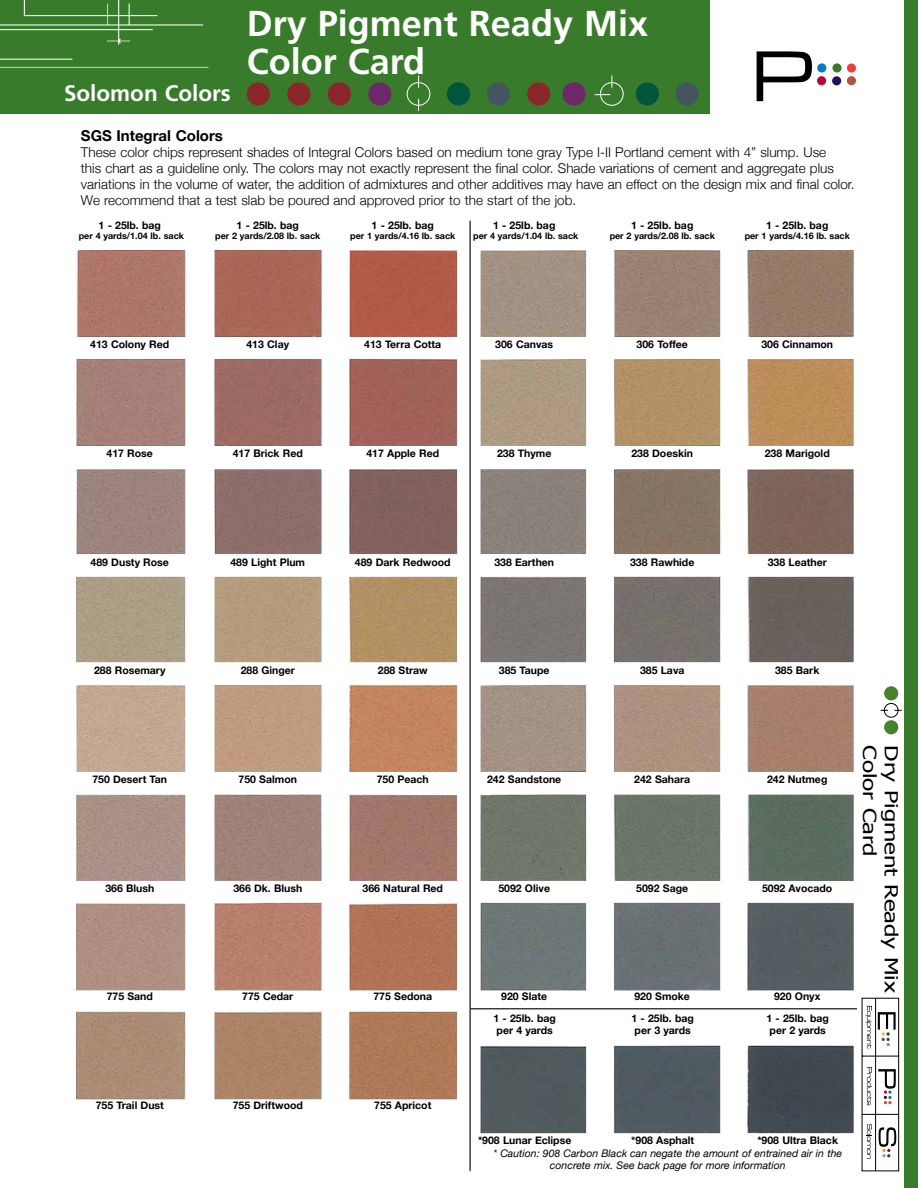
<style>
.page{position:relative;width:918px;height:1188px;background:#fff}
.page>*{position:absolute;margin:0;border:0;box-sizing:border-box;transform-origin:0 0}
.t1{font:700 36px/37.5px "Frutiger";color:#fff}
.t2{font:700 22.5px "Frutiger";color:#fff}
.t3{font:18px "Tahoma";color:#000;scale:1.34 1}
.t4{font:18px "Helvetica";color:#000}
.t5{font:700 15px "Helvetica Neue";color:#000}
.t6{font:300 13.5px/16.2px "Helvetica Neue";color:#000}
.t7{font:700 10.5px "Helvetica Neue";color:#000}
.t8{font:italic 10.5px/12.6px "Helvetica Neue";color:#000;text-align:center}
.t9{font:700 9px "Helvetica Neue";color:#000}
</style>
<div class="page">
<img style="left:76px;top:248px;width:779px;height:901px">
<div style="left:905px;top:0;width:13px;height:1188px;background:#387c2b"></div>
<svg style="left:757px;top:51px;width:55px;height:50px"></svg>
<div style="left:832px;top:76px;width:9px;height:9px;background:#1d1160;border-radius:50%"></div>
<div style="left:817px;top:63px;width:9px;height:10px;background:#007dc3;border-radius:50%"></div>
<svg style="left:832px;top:63px;width:10px;height:10px"></svg>
<div style="left:847px;top:76px;width:9px;height:9px;background:#b55341;border-radius:50%"></div>
<div style="left:817px;top:76px;width:9px;height:9px;background:#b30838;border-radius:50%"></div>
<div style="left:847px;top:63px;width:9px;height:10px;background:#ef3e42;border-radius:50%"></div>
<svg style="left:862px;top:997px;width:37px;height:175px"></svg>
<div style="left:0;top:0;width:710px;height:114px;background:#387c2b"></div>
<div style="left:368px;top:82px;width:23px;height:23px;background:#6d276a;border-radius:50%"></div>
<div style="left:328px;top:82px;width:23px;height:23px;background:#8a2529;border-radius:50%"></div>
<div style="left:287px;top:82px;width:23px;height:23px;background:#8a2529;border-radius:50%"></div>
<div style="left:247px;top:82px;width:23px;height:23px;background:#8a2529;border-radius:50%"></div>
<div style="left:487px;top:82px;width:23px;height:23px;background:#455560;border-radius:50%"></div>
<div style="left:527px;top:82px;width:23px;height:23px;background:#8a2529;border-radius:50%"></div>
<div style="left:562px;top:82px;width:24px;height:23px;background:#6d276a;border-radius:50%"></div>
<div style="left:447px;top:82px;width:23px;height:23px;background:#00553d;border-radius:50%"></div>
<div style="left:675px;top:82px;width:24px;height:23px;background:#455560;border-radius:50%"></div>
<div style="left:636px;top:82px;width:23px;height:23px;background:#00553d;border-radius:50%"></div>
<div style="left:407px;top:82px;width:23px;height:24px;border:1px solid #fff;border-radius:50%"></div>
<svg style="left:418px;top:76px;width:1px;height:12px"></svg>
<svg style="left:418px;top:99px;width:1px;height:12px"></svg>
<div style="left:600px;top:82px;width:23px;height:24px;border:1px solid #fff;border-radius:50%"></div>
<svg style="left:612px;top:76px;width:1px;height:12px"></svg>
<svg style="left:595px;top:94px;width:15px;height:1px"></svg>
<div style="left:884px;top:720px;width:14px;height:14px;background:#46812b;border-radius:50%"></div>
<div style="left:884px;top:686px;width:14px;height:14px;background:#46812b;border-radius:50%"></div>
<div style="left:884px;top:703px;width:14px;height:14px;border:1px solid #000;border-radius:50%"></div>
<img style="left:0;top:0;width:209px;height:68px">
<hr style="left:470px;top:221px;width:1px;height:950px;background:#000">
<hr style="left:470px;top:1008px;width:387px;height:1px;background:#000">
<h2 class="t2" style="left:64px;top:80px;width:168px">Solomon Colors</h2>
<h1 class="t1" style="left:247px;top:5px;width:403px">Dry Pigment Ready Mix<br>Color Card</h1>
<h3 class="t5" style="left:81px;top:126px;width:143px">SGS Integral Colors</h3>
<p class="t6" style="left:81px;top:144px;width:775px">These color chips represent shades of Integral Colors based on medium tone gray Type I-II Portland cement with 4” slump. Use<br>this chart as a guideline only. The colors may not exactly represent the final color. Shade variations of cement and aggregate plus variations in the volume of water, the addition of admixtures and other additives may have an effect on the design mix and final color.<br>We recommend that a test slab be poured and approved prior to the start of the job.</p>
<p class="t7" style="left:99px;top:218px;width:64px">1 - 25lb. bag</p>
<p class="t7" style="left:237px;top:218px;width:64px">1 - 25lb. bag</p>
<p class="t7" style="left:372px;top:218px;width:64px">1 - 25lb. bag</p>
<p class="t9" style="left:79px;top:231px;width:107px">per 4 yards/1.04 lb. sack</p>
<p class="t9" style="left:215px;top:231px;width:107px">per 2 yards/2.08 lb. sack</p>
<p class="t9" style="left:350px;top:231px;width:107px">per 1 yards/4.16 lb. sack</p>
<h3 class="t4" style="left:509px;top:179px;width:32px">554</h3>
<p class="t7" style="left:493px;top:218px;width:64px">1 - 25lb. bag</p>
<p class="t7" style="left:631px;top:218px;width:64px">1 - 25lb. bag</p>
<p class="t7" style="left:766px;top:218px;width:64px">1 - 25lb. bag</p>
<p class="t9" style="left:473px;top:231px;width:107px">per 4 yards/1.04 lb. sack</p>
<p class="t9" style="left:610px;top:231px;width:107px">per 2 yards/2.08 lb. sack</p>
<p class="t9" style="left:745px;top:231px;width:107px">per 1 yards/4.16 lb. sack</p>
<p class="t7" style="left:90px;top:338px;width:80px">413 Colony Red</p>
<p class="t7" style="left:246px;top:338px;width:44px">413 Clay</p>
<p class="t7" style="left:364px;top:338px;width:79px">413 Terra Cotta</p>
<p class="t7" style="left:107px;top:447px;width:48px">417 Rose</p>
<p class="t7" style="left:233px;top:447px;width:72px">417 Brick Red</p>
<p class="t7" style="left:366px;top:447px;width:74px">417 Apple Red</p>
<p class="t7" style="left:495px;top:338px;width:59px">306 Canvas</p>
<p class="t7" style="left:637px;top:338px;width:53px">306 Toffee</p>
<p class="t7" style="left:761px;top:338px;width:73px">306 Cinnamon</p>
<h3 class="t4" style="left:503px;top:434px;width:32px">432</h3>
<p class="t7" style="left:497px;top:447px;width:56px">238 Thyme</p>
<p class="t7" style="left:631px;top:447px;width:63px">238 Doeskin</p>
<p class="t7" style="left:765px;top:447px;width:67px">238 Marigold</p>
<p class="t7" style="left:91px;top:555px;width:80px">489 Dusty Rose</p>
<p class="t7" style="left:230px;top:555px;width:76px">489 Light Plum</p>
<p class="t7" style="left:355px;top:555px;width:97px">489 Dark Redwood</p>
<p class="t7" style="left:494px;top:555px;width:61px">338 Earthen</p>
<p class="t7" style="left:630px;top:555px;width:66px">338 Rawhide</p>
<p class="t7" style="left:768px;top:555px;width:61px">338 Leather</p>
<p class="t7" style="left:94px;top:664px;width:73px">288 Rosemary</p>
<p class="t7" style="left:241px;top:664px;width:56px">288 Ginger</p>
<p class="t7" style="left:378px;top:664px;width:51px">288 Straw</p>
<p class="t7" style="left:499px;top:664px;width:52px">385 Taupe</p>
<p class="t7" style="left:640px;top:664px;width:46px">385 Lava</p>
<p class="t7" style="left:775px;top:664px;width:46px">385 Bark</p>
<p class="t7" style="left:92px;top:773px;width:76px">750 Desert Tan</p>
<p class="t7" style="left:239px;top:773px;width:60px">750 Salmon</p>
<p class="t7" style="left:377px;top:773px;width:54px">750 Peach</p>
<p class="t7" style="left:105px;top:882px;width:50px">366 Blush</p>
<p class="t7" style="left:233px;top:882px;width:70px">366 Dk. Blush</p>
<p class="t7" style="left:363px;top:882px;width:82px">366 Natural Red</p>
<p class="t7" style="left:107px;top:990px;width:48px">775 Sand</p>
<p class="t7" style="left:242px;top:990px;width:53px">775 Cedar</p>
<p class="t7" style="left:373px;top:990px;width:60px">775 Sedona</p>
<p class="t7" style="left:487px;top:773px;width:76px">242 Sandstone</p>
<p class="t7" style="left:634px;top:773px;width:57px">242 Sahara</p>
<p class="t7" style="left:767px;top:773px;width:62px">242 Nutmeg</p>
<p class="t7" style="left:498px;top:882px;width:53px">5092 Olive</p>
<p class="t7" style="left:636px;top:882px;width:53px">5092 Sage</p>
<p class="t7" style="left:762px;top:882px;width:72px">5092 Avocado</p>
<p class="t7" style="left:501px;top:990px;width:48px">920 Slate</p>
<p class="t7" style="left:634px;top:990px;width:57px">920 Smoke</p>
<p class="t7" style="left:774px;top:990px;width:48px">920 Onyx</p>
<p class="t7" style="left:494px;top:1011px;width:64px">1 - 25lb. bag</p>
<p class="t7" style="left:632px;top:1011px;width:64px">1 - 25lb. bag</p>
<p class="t7" style="left:767px;top:1011px;width:64px">1 - 25lb. bag</p>
<p class="t7" style="left:497px;top:1024px;width:58px">per 4 yards</p>
<p class="t7" style="left:635px;top:1024px;width:58px">per 3 yards</p>
<p class="t7" style="left:770px;top:1024px;width:58px">per 2 yards</p>
<h3 class="t3" style="left:882px;top:745px;width:85px;rotate:90deg">Color Card</h3>
<h3 class="t3" style="left:903px;top:745px;width:186px;rotate:90deg">Dry Pigment Ready Mix</h3>
<p class="t7" style="left:96px;top:1099px;width:70px">755 Trail Dust</p>
<p class="t7" style="left:233px;top:1099px;width:72px">755 Driftwood</p>
<p class="t7" style="left:374px;top:1099px;width:59px">755 Apricot</p>
<p class="t7" style="left:478px;top:1134px;width:95px">*908 Lunar Eclipse</p>
<p class="t7" style="left:631px;top:1134px;width:64px">*908 Asphalt</p>
<p class="t7" style="left:757px;top:1134px;width:82px">*908 Ultra Black</p>
<p class="t8" style="left:493px;top:1146px;width:350px">* Caution: 908 Carbon Black can negate the amount of entrained air in the concrete mix. See back page for more information</p>
</div>
